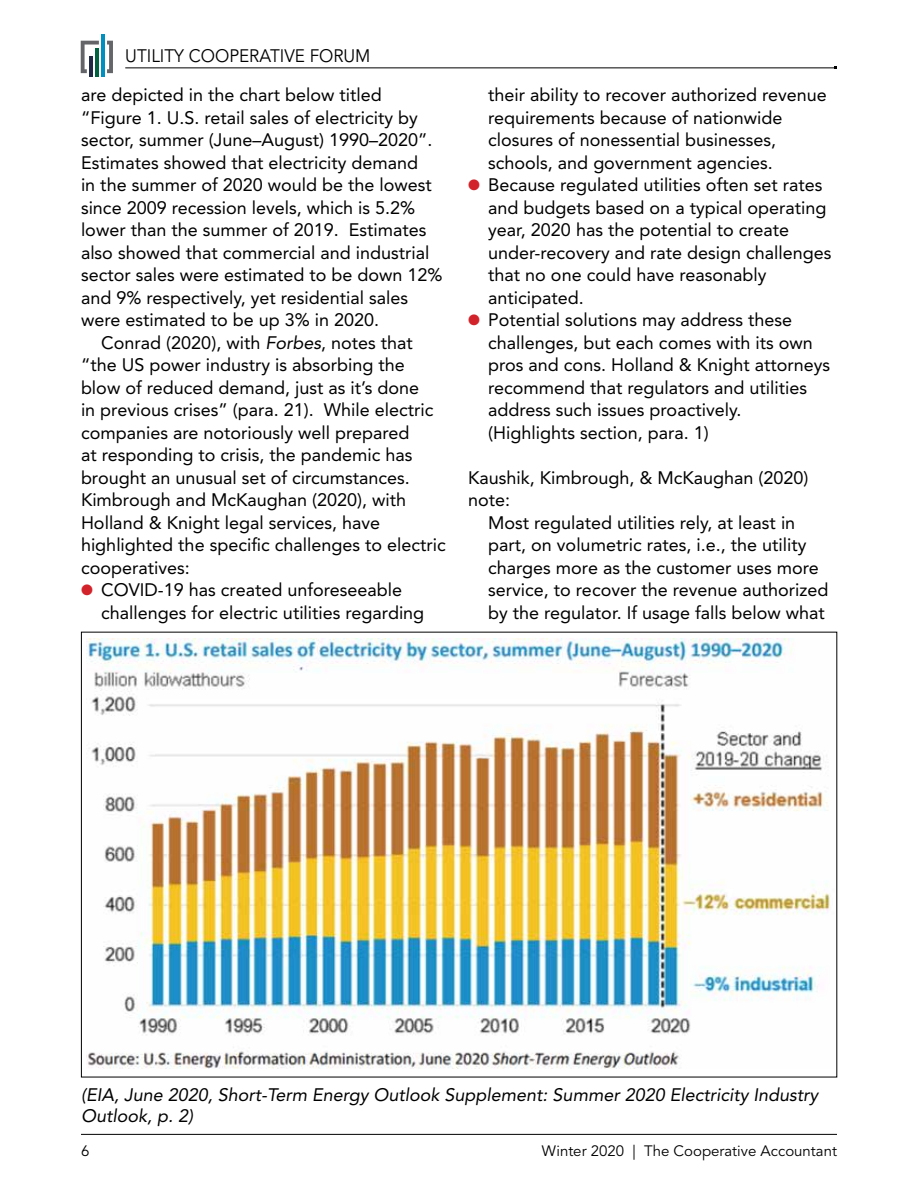
<style>
.page{position:relative;width:918px;height:1188px;background:#fff}
.page>*{position:absolute;margin:0;border:0;box-sizing:border-box;transform-origin:0 0}
.t1{font:18px/22.5px "Avenir LT Std";color:#000}
.t2{font:italic 18px/21.6px "Avenir LT Std";color:#000}
.t3{font:18px "Avenir LT Std";color:#000;scale:.95 1}
.t4{font:15px "Avenir LT Std";color:#000}
.s1{font-style:italic}
.s2{color:#d2232a}
</style>
<div class="page">
<hr style="left:81px;top:1134px;width:756px;height:1px;background:#000">
<hr style="left:125px;top:67px;width:711px;height:1px;background:#000">
<img style="left:86px;top:639px;width:744px;height:430px">
<svg style="left:81px;top:41px;width:18px;height:32px"></svg>
<svg style="left:107px;top:41px;width:6px;height:32px"></svg>
<hr style="left:101px;top:35px;width:4px;height:42px;background:#008fbe">
<hr style="left:95px;top:49px;width:4px;height:28px;background:#006241">
<hr style="left:89px;top:56px;width:4px;height:21px;background:#202945">
<p class="t3" style="left:125px;top:45px;width:260px">UTILITY COOPERATIVE FORUM</p>
<p class="t1" style="left:81px;top:84px;width:302px">are depicted in the chart below titled</p>
<p class="t1" style="left:81px;top:106px;width:338px">“Figure 1. U.S. retail sales of electricity by</p>
<p class="t1" style="left:81px;top:129px;width:353px">sector, summer (June–August) 1990–2020”.</p>
<p class="t1" style="left:81px;top:151px;width:339px">Estimates showed that electricity demand</p>
<p class="t1" style="left:81px;top:174px;width:352px">in the summer of 2020 would be the lowest</p>
<p class="t1" style="left:81px;top:196px;width:336px">since 2009 recession levels, which is 5.2%</p>
<p class="t1" style="left:81px;top:219px;width:347px">lower than the summer of 2019. Estimates</p>
<p class="t1" style="left:81px;top:241px;width:350px">also showed that commercial and industrial</p>
<p class="t1" style="left:81px;top:264px;width:363px">sector sales were estimated to be down 12%</p>
<p class="t1" style="left:81px;top:286px;width:329px">and 9% respectively, yet residential sales</p>
<p class="t1" style="left:81px;top:309px;width:300px">were estimated to be up 3% in 2020.</p>
<p class="t1" style="left:101px;top:331px;width:313px">Conrad (2020), with <span class="s1">Forbes</span>, notes that</p>
<p class="t1" style="left:81px;top:354px;width:325px">“the US power industry is absorbing the</p>
<p class="t1" style="left:81px;top:376px;width:340px">blow of reduced demand, just as it’s done</p>
<p class="t1" style="left:81px;top:399px;width:354px">in previous crises” (para. 21). While electric</p>
<p class="t1" style="left:81px;top:421px;width:330px">companies are notoriously well prepared</p>
<p class="t1" style="left:81px;top:444px;width:333px">at responding to crisis, the pandemic has</p>
<p class="t1" style="left:81px;top:466px;width:330px">brought an unusual set of circumstances.</p>
<p class="t1" style="left:81px;top:489px;width:327px">Kimbrough and McKaughan (2020), with</p>
<p class="t1" style="left:81px;top:511px;width:301px">Holland &amp; Knight legal services, have</p>
<p class="t1" style="left:81px;top:534px;width:366px">highlighted the specific challenges to electric</p>
<p class="t1" style="left:81px;top:556px;width:110px">cooperatives:</p>
<p class="t1" style="left:101px;top:579px;width:325px;text-indent:-20px"><span class="s2">●</span> COVID-19 has created unforeseeable challenges for electric utilities regarding</p>
<p class="t1" style="left:488px;top:84px;width:340px">their ability to recover authorized revenue requirements because of nationwide closures of nonessential businesses, schools, and government agencies.</p>
<p class="t1" style="left:488px;top:174px;width:345px;text-indent:-20px"><span class="s2">●</span> Because regulated utilities often set rates and budgets based on a typical operating year, 2020 has the potential to create under-recovery and rate design challenges that no one could have reasonably anticipated.</p>
<p class="t1" style="left:488px;top:309px;width:343px;text-indent:-20px"><span class="s2">●</span> Potential solutions may address these challenges, but each comes with its own pros and cons. Holland &amp; Knight attorneys recommend that regulators and utilities address such issues proactively. (Highlights section, para. 1)</p>
<p class="t1" style="left:468px;top:466px;width:342px">Kaushik, Kimbrough, &amp; McKaughan (2020) note:</p>
<p class="t1" style="left:488px;top:511px;width:342px">Most regulated utilities rely, at least in part, on volumetric rates, i.e., the utility charges more as the customer uses more service, to recover the revenue authorized by the regulator. If usage falls below what</p>
<p class="t2" style="left:81px;top:1084px;width:739px">(EIA, June 2020, Short-Term Energy Outlook Supplement: Summer 2020 Electricity Industry<br>Outlook, p. 2)</p>
<p class="t4" style="left:81px;top:1142px;width:10px">6</p>
<p class="t4" style="left:542px;top:1142px;width:297px">Winter 2020 | The Cooperative Accountant</p>
</div>
